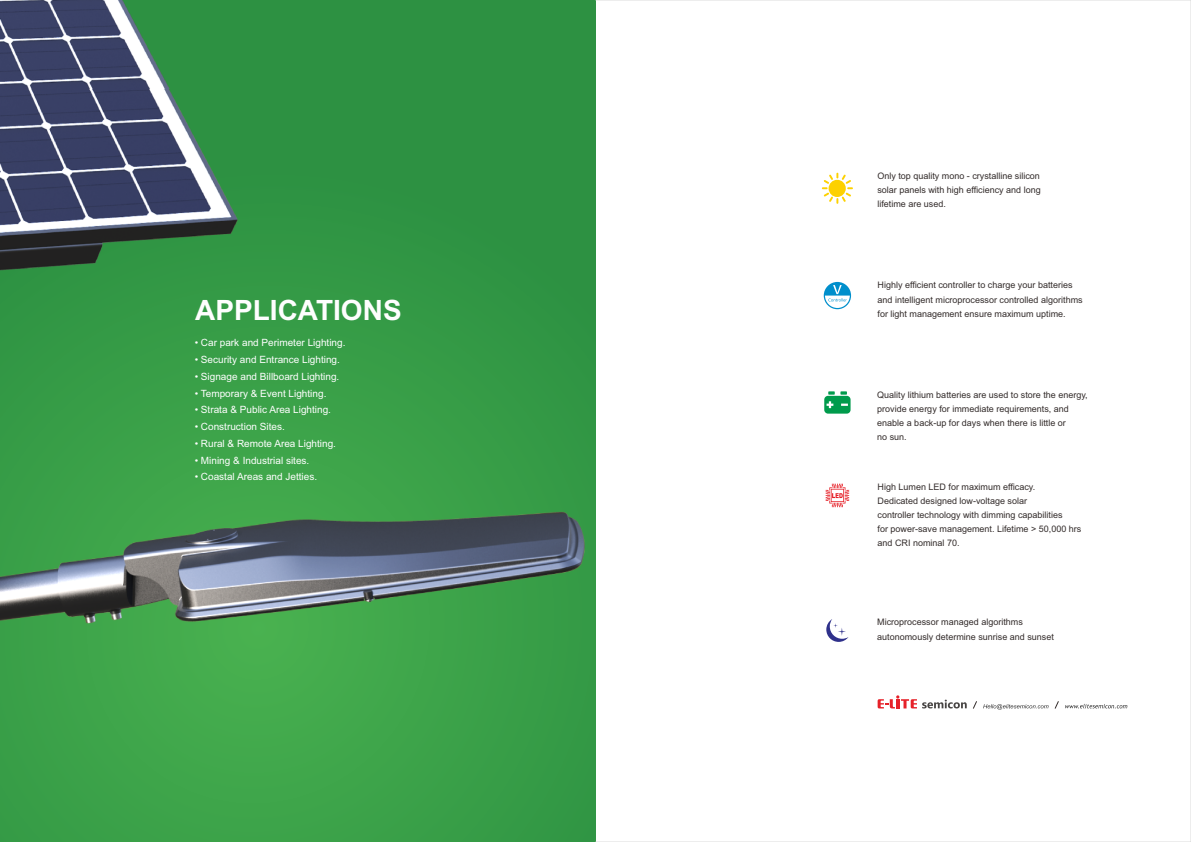
<style>
.page{position:relative;width:1191px;height:842px;background:#fff}
.page>*{position:absolute;margin:0;border:0;box-sizing:border-box;transform-origin:0 0}
.t1{font:700 28px "Arial";color:#fefefe}
.t2{font:10px "Arial";color:#fefefe}
.t3{font:9px/14.1px "Arial";color:#332c2b}
</style>
<div class="page">
<img style="left:0;top:0;width:595px;height:842px">
<svg style="left:877px;top:695px;width:89px;height:13px"></svg>
<svg style="left:1065px;top:704px;width:62px;height:4px"></svg>
<svg style="left:983px;top:704px;width:65px;height:5px"></svg>
<svg style="left:973px;top:701px;width:4px;height:8px"></svg>
<svg style="left:1054px;top:701px;width:5px;height:8px"></svg>
<svg style="left:822px;top:173px;width:31px;height:31px"></svg>
<svg style="left:823px;top:282px;width:28px;height:27px"></svg>
<svg style="left:824px;top:391px;width:26px;height:23px"></svg>
<svg style="left:826px;top:619px;width:22px;height:23px"></svg>
<svg style="left:825px;top:483px;width:24px;height:25px"></svg>
<h1 class="t1" style="left:195px;top:300px;width:208px">APPLICATIONS</h1>
<p class="t2" style="left:195px;top:339px;width:152px">• Car park and Perimeter Lighting.</p>
<p class="t2" style="left:195px;top:356px;width:147px">• Security and Entrance Lighting.</p>
<p class="t2" style="left:195px;top:372px;width:146px">• Signage and Billboard Lighting.</p>
<p class="t2" style="left:195px;top:389px;width:133px">• Temporary &amp; Event Lighting.</p>
<p class="t2" style="left:195px;top:406px;width:138px">• Strata &amp; Public Area Lighting.</p>
<p class="t2" style="left:195px;top:423px;width:92px">• Construction Sites.</p>
<p class="t2" style="left:195px;top:440px;width:143px">• Rural &amp; Remote Area Lighting.</p>
<p class="t2" style="left:195px;top:456px;width:116px">• Mining &amp; Industrial sites.</p>
<p class="t2" style="left:195px;top:473px;width:124px">• Coastal Areas and Jetties.</p>
<p class="t3" style="left:877px;top:170px;width:165px;text-align:justify">Only top quality mono - crystalline silicon solar panels with high efficiency and long lifetime are used.</p>
<p class="t3" style="left:877px;top:279px;width:207px">Highly efficient controller to charge your batteries and intelligent microprocessor controlled algorithms for light management ensure maximum uptime.</p>
<p class="t3" style="left:877px;top:389px;width:212px">Quality lithium batteries are used to store the energy, provide energy for immediate requirements, and enable a back-up for days when there is little or<br>no sun.</p>
<p class="t3" style="left:877px;top:481px;width:205px">High Lumen LED for maximum efficacy.<br>Dedicated designed low-voltage solar<br>controller technology with dimming capabilities<br>for power-save management. Lifetime &gt; 50,000 hrs and CRI nominal 70.</p>
<p class="t3" style="left:877px;top:616px;width:178px">Microprocessor managed algorithms autonomously determine sunrise and sunset</p>
</div>
